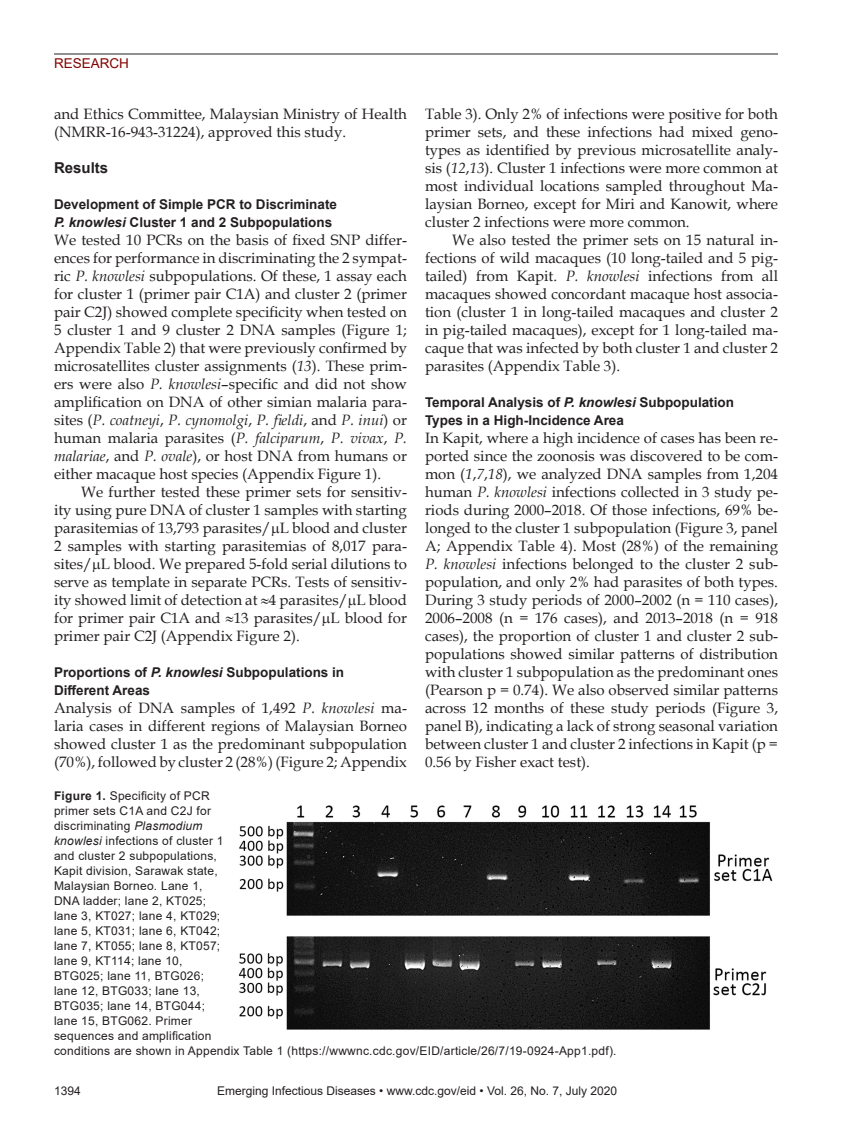
<style>
.page{position:relative;width:851px;height:1134px;background:#fff}
.page>*{position:absolute;margin:0;border:0;box-sizing:border-box;transform-origin:0 0}
.BodyText2{font:15px/18px "Book Antiqua";color:#231f20;text-align:justify}
.Body_Text{font:15px/18px "Book Antiqua";color:#231f20;text-align:justify}
.t1{font:700 15px "Arial";color:#231f20}
.t2{font:700 13.5px/18px "Arial";color:#231f20}
.t3{font:13.5px "Arial";color:#820301}
.Figure_Legend{font:12px/15px "Arial";letter-spacing:.02em;color:#231f20}
.Figure_Legend-2{font:12px "Arial";color:#231f20}
.s1{font-style:italic}
.s2{font-weight:700}
</style>
<div class="page">
<hr style="left:54px;top:54px;width:724px;height:1px;background:#231f20">
<img style="left:238px;top:805px;width:535px;height:225px">
<p class="t3" style="left:54px;top:54px;width:77px">RESEARCH</p>
<p class="BodyText2" style="left:54px;top:104px;width:354px">and Ethics Committee, Malaysian Ministry of Health (NMRR-16-943-31224), approved this study.</p>
<h1 class="t1" style="left:54px;top:157px;width:56px">Results</h1>
<h2 class="t2" style="left:54px;top:195px;width:284px">Development of Simple PCR to Discriminate<br><span class="s1">P. knowlesi</span> Cluster 1 and 2 Subpopulations</h2>
<p class="BodyText2" style="left:54px;top:231px;width:354px">We tested 10 PCRs on the basis of fixed SNP differ&shy;ences for performance in discriminating the 2 sympat&shy;ric <span class="s1">P. knowlesi</span> subpopulations. Of these, 1 assay each for cluster 1 (primer pair C1A) and cluster 2 (primer pair C2J) showed complete specificity when tested on 5 cluster 1 and 9 cluster 2 DNA samples (Figure 1; Appendix Table 2) that were previously confirmed by microsatellites cluster assignments (<span class="s1">13</span>). These prim&shy;ers were also <span class="s1">P. knowlesi</span>–specific and did not show amplification on DNA of other simian malaria para&shy;sites (<span class="s1">P. coatneyi</span>, <span class="s1">P. cynomolgi</span>, <span class="s1">P. fieldi</span>, and <span class="s1">P. inui</span>) or human malaria parasites (<span class="s1">P. falciparum</span>, <span class="s1">P. vivax</span>, <span class="s1">P. malariae</span>, and <span class="s1">P. ovale</span>), or host DNA from humans or either macaque host species (Appendix Figure 1).</p>
<p class="Body_Text" style="left:54px;top:483px;width:354px;text-indent:27px">We further tested these primer sets for sensitiv&shy;ity using pure DNA of cluster 1 samples with starting parasitemias of 13,793 parasites/ L blood and cluster 2 samples with starting parasitemias of 8,017 para&shy;sites/ L blood. We prepared 5-fold serial dilutions to serve as template in separate PCRs. Tests of sensitiv&shy;ity showed limit of detection at ≈4 parasites/ L blood for primer pair C1A and ≈13 parasites/ L blood for primer pair C2J (Appendix Figure 2).</p>
<h2 class="t2" style="left:54px;top:663px;width:292px">Proportions of <span class="s1">P. knowlesi</span> Subpopulations in<br>Different Areas</h2>
<p class="BodyText2" style="left:54px;top:699px;width:354px">Analysis of DNA samples of 1,492 <span class="s1">P. knowlesi</span> ma&shy;laria cases in different regions of Malaysian Borneo showed cluster 1 as the predominant subpopulation (70%), followed by cluster 2 (28%) (Figure 2; Appendix</p>
<p class="BodyText2" style="left:425px;top:104px;width:354px">Table 3). Only 2% of infections were positive for both primer sets, and these infections had mixed geno&shy;types as identified by previous microsatellite analy&shy;sis (<span class="s1">12</span>,<span class="s1">13</span>). Cluster 1 infections were more common at most individual locations sampled throughout Ma&shy;laysian Borneo, except for Miri and Kanowit, where cluster 2 infections were more common.</p>
<p class="Body_Text" style="left:425px;top:230px;width:354px;text-indent:27px">We also tested the primer sets on 15 natural in&shy;fections of wild macaques (10 long-tailed and 5 pig&shy;tailed) from Kapit. <span class="s1">P. knowlesi</span> infections from all macaques showed concordant macaque host associa&shy;tion (cluster 1 in long-tailed macaques and cluster 2 in pig-tailed macaques), except for 1 long-tailed ma&shy;caque that was infected by both cluster 1 and cluster 2 parasites (Appendix Table 3).</p>
<h2 class="t2" style="left:425px;top:393px;width:310px">Temporal Analysis of <span class="s1">P. knowlesi</span> Subpopulation<br>Types in a High-Incidence Area</h2>
<p class="BodyText2" style="left:425px;top:429px;width:354px">In Kapit, where a high incidence of cases has been re&shy;ported since the zoonosis was discovered to be com&shy;mon (<span class="s1">1</span>,<span class="s1">7</span>,<span class="s1">18</span>), we analyzed DNA samples from 1,204 human <span class="s1">P. knowlesi</span> infections collected in 3 study pe&shy;riods during 2000–2018. Of those infections, 69% be&shy;longed to the cluster 1 subpopulation (Figure 3, panel A; Appendix Table 4). Most (28%) of the remaining <span class="s1">P. knowlesi</span> infections belonged to the cluster 2 sub&shy;population, and only 2% had parasites of both types.<br>During 3 study periods of 2000–2002 (n = 110 cases), 2006–2008 (n = 176 cases), and 2013–2018 (n = 918 cases), the proportion of cluster 1 and cluster 2 sub&shy;populations showed similar patterns of distribution with cluster 1 subpopulation as the predominant ones (Pearson p = 0.74). We also observed similar patterns across 12 months of these study periods (Figure 3, panel B), indicating a lack of strong seasonal variation between cluster 1 and cluster 2 infections in Kapit (p = 0.56 by Fisher exact test).</p>
<p class="Figure_Legend" style="left:54px;top:788px;width:564px"><span class="s2">Figure 1.</span> Specificity of PCR<br>primer sets C1A and C2J for<br>discriminating <span class="s1">Plasmodium<br>knowlesi</span> infections of cluster 1<br>and cluster 2 subpopulations,<br>Kapit division, Sarawak state,<br>Malaysian Borneo. Lane 1,<br>DNA ladder; lane 2, KT025;<br>lane 3, KT027; lane 4, KT029;<br>lane 5, KT031; lane 6, KT042;<br>lane 7, KT055; lane 8, KT057;<br>lane 9, KT114; lane 10,<br>BTG025; lane 11, BTG026;<br>lane 12, BTG033; lane 13,<br>BTG035; lane 14, BTG044;<br>lane 15, BTG062. Primer<br>sequences and amplification<br>conditions are shown in Appendix Table 1 (https://wwwnc.cdc.gov/EID/article/26/7/19-0924-App1.pdf).</p>
<p class="Figure_Legend" style="left:54px;top:1084px;width:28px">1394</p>
<p class="Figure_Legend-2" style="left:217px;top:1083px;width:401px">Emerging Infectious Diseases • www.cdc.gov/eid • Vol. 26, No. 7, July 2020</p>
</div>
